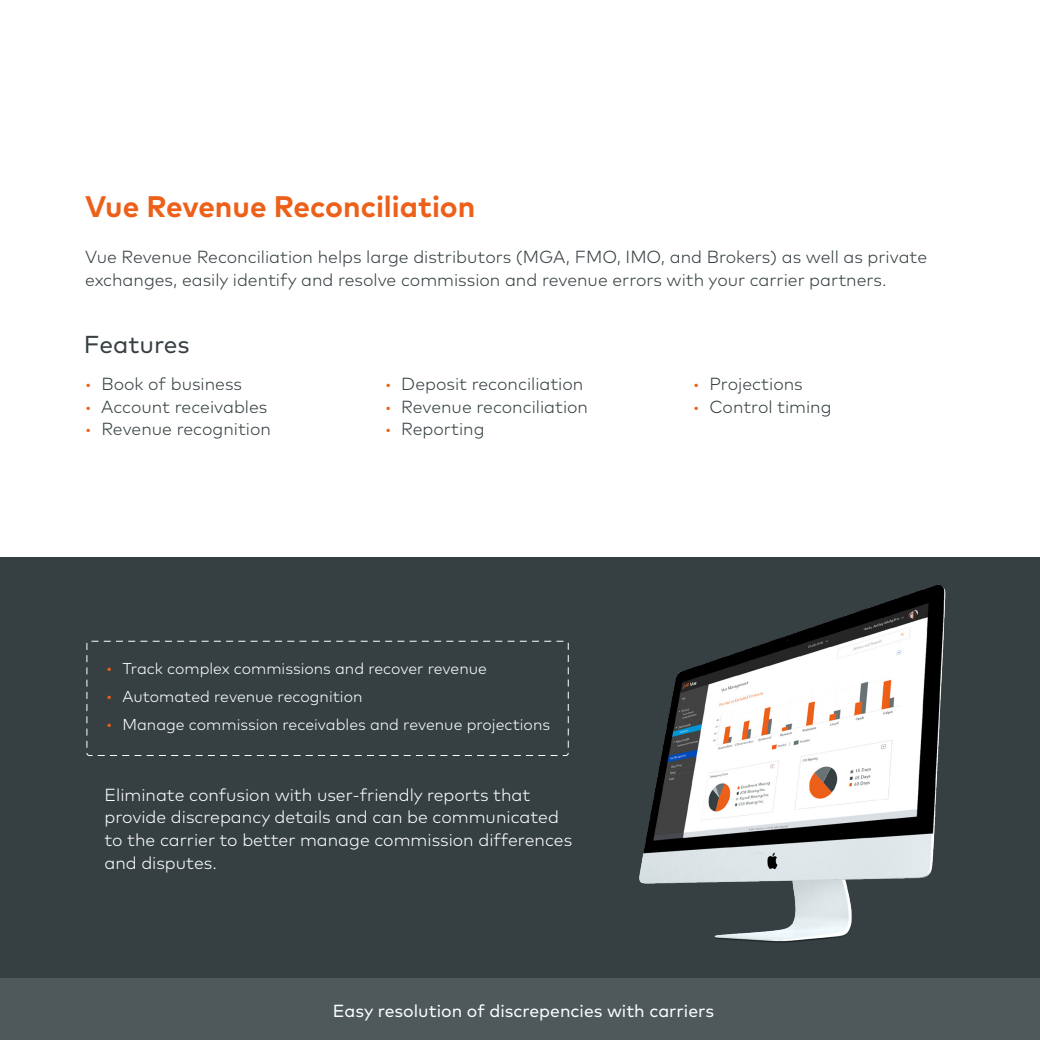
<style>
.page{position:relative;width:1040px;height:1040px;background:#fff}
.page>*{position:absolute;margin:0;border:0;box-sizing:border-box;transform-origin:0 0}
.t1{font:700 29.75px "Mark Pro";color:#ed601a}
.t2{font:24.5px "Mark Pro";color:#364043}
.t3{font:300 17.5px/22.8px "Mark Pro";color:#364043}
.t4{font:300 17.5px/22.8px "Mark Pro";color:#fff}
.t5{font:17.5px "Mark Pro";color:#fff}
.t6{font:300 15.75px "Mark Pro";color:#fff}
.s1{color:#ed6014}
.s2{font-size:17.5px;color:#ed6014}
</style>
<div class="page">
<div style="left:0;top:555px;width:1039px;height:424px;background:#364043"></div>
<div style="left:86px;top:640px;width:482px;height:116px;border:1px dashed #fff;border-radius:3px"></div>
<div style="left:0;top:978px;width:1039px;height:61px;background:#4f595c"></div>
<div style="left:0;top:0;width:1039px;height:556px;background:#fff"></div>
<img style="left:639px;top:584px;width:307px;height:359px">
<h1 class="t1" style="left:85px;top:184px;width:391px">Vue Revenue Reconciliation</h1>
<p class="t3" style="left:85px;top:244px;width:843px">Vue Revenue Reconciliation helps large distributors (MGA, FMO, IMO, and Brokers) as well as private exchanges, easily identify and resolve commission and revenue errors with your carrier partners.</p>
<h2 class="t2" style="left:84px;top:325px;width:107px">Features</h2>
<p class="t3" style="left:85px;top:371px;width:159px"><span class="s1">•</span> Book of business</p>
<p class="t3" style="left:85px;top:393px;width:184px"><span class="s1">•</span> Account receivables</p>
<p class="t3" style="left:85px;top:416px;width:188px"><span class="s1">•</span> Revenue recognition</p>
<p class="t3" style="left:384px;top:371px;width:200px"><span class="s1">•</span> Deposit reconciliation</p>
<p class="t3" style="left:384px;top:393px;width:205px"><span class="s1">•</span> Revenue reconciliation</p>
<p class="t3" style="left:384px;top:416px;width:102px"><span class="s1">•</span> Reporting</p>
<p class="t6" style="left:106px;top:656px;width:383px"><span class="s2">•</span> Track complex commissions and recover revenue</p>
<p class="t6" style="left:106px;top:684px;width:258px"><span class="s2">•</span> Automated revenue recognition</p>
<p class="t6" style="left:106px;top:712px;width:446px"><span class="s2">•</span> Manage commission receivables and revenue projections</p>
<p class="t4" style="left:104px;top:781px;width:469px">Eliminate confusion with user-friendly reports that provide discrepancy details and can be communicated to the carrier to better manage commission differences and disputes.</p>
<p class="t3" style="left:692px;top:371px;width:112px"><span class="s1">•</span> Projections</p>
<p class="t3" style="left:692px;top:393px;width:141px"><span class="s1">•</span> Control timing</p>
<p class="t5" style="left:333px;top:997px;width:383px">Easy resolution of discrepencies with carriers</p>
</div>
